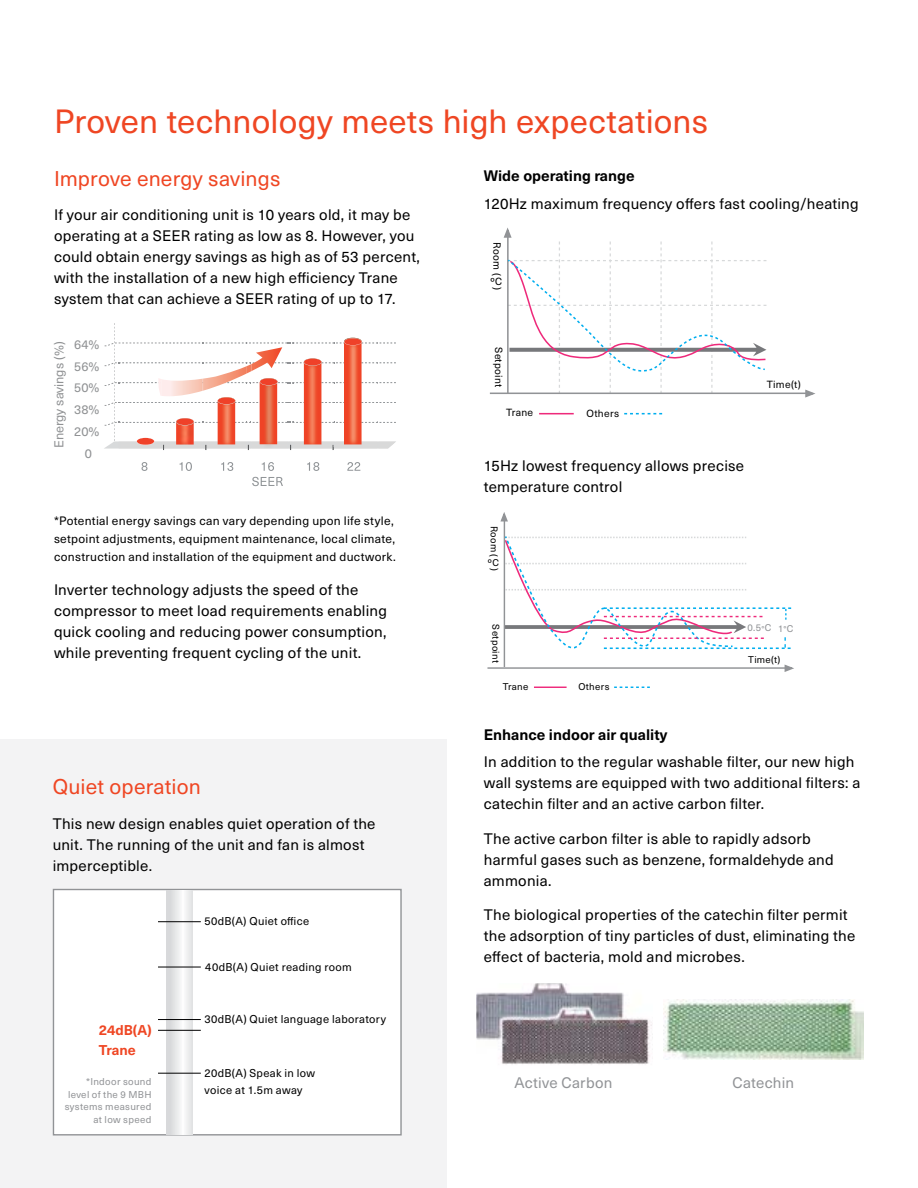
<style>
.page{position:relative;width:918px;height:1188px;background:#fff}
.page>*{position:absolute;margin:0;border:0;box-sizing:border-box;transform-origin:0 0}
.t1{font:33px "Neue Haas Unica W1 G";letter-spacing:.005em;color:#ef4623}
.t2{font:21px "Neue Haas Unica W1 G";letter-spacing:.005em;color:#ef4623}
.t3{font:15px/21px "Neue Haas Unica W1 G";letter-spacing:.015em;color:#000}
.t4{font:700 15px "Neue Haas Unica W1 G";color:#000}
.t5{font:15px "Neue Haas Unica W1 G";letter-spacing:.015em;color:#919396}
.t6{font:700 13.95px/19.5px "Neue Haas Unica W1 G";color:#ef4623}
.t7{font:12.75px/21.8px "Neue Haas Unica W1 G";color:#909294;text-align:center}
.t8{font:12px/18px "Neue Haas Unica W1 G";letter-spacing:.025em;color:#000}
.t9{font:11.1px/16.8px "Neue Haas Unica W1 G";letter-spacing:.03em;color:#000}
.t10{font:10.2px "Neue Haas Unica W1 G";letter-spacing:.03em;color:#000}
.t11{font:9.75px/12.6px "Neue Haas Unica W1 G";letter-spacing:.03em;color:#919396;text-align:right}
.t12{font:9.6px "Neue Haas Unica W1 G";letter-spacing:.03em;color:#000}
.t13{font:9.6px "Neue Haas Unica W1 G";color:#919396}
</style>
<div class="page">
<div style="left:0;top:740px;width:446px;height:448px;background:#f3f3f4"></div>
<div style="left:53px;top:889px;width:349px;height:247px;background:#fff;border:1px solid #919396"></div>
<svg style="left:167px;top:890px;width:25px;height:244px"></svg>
<hr style="left:158px;top:921px;width:43px;height:1px;background:#000">
<hr style="left:158px;top:967px;width:43px;height:1px;background:#000">
<hr style="left:158px;top:1019px;width:43px;height:1px;background:#000">
<hr style="left:158px;top:1030px;width:43px;height:1px;background:#000">
<hr style="left:158px;top:1073px;width:43px;height:1px;background:#000">
<hr style="left:490px;top:393px;width:317px;height:1px;background:#919396">
<hr style="left:539px;top:413px;width:35px;height:1px;background:#ee2a7b">
<svg style="left:624px;top:413px;width:38px;height:1px"></svg>
<svg style="left:502px;top:228px;width:265px;height:165px"></svg>
<svg style="left:804px;top:389px;width:11px;height:9px"></svg>
<hr style="left:534px;top:687px;width:33px;height:1px;background:#ee2a7b">
<svg style="left:614px;top:687px;width:36px;height:1px"></svg>
<svg style="left:505px;top:535px;width:286px;height:118px"></svg>
<hr style="left:487px;top:667px;width:299px;height:2px;background:#919396">
<hr style="left:504px;top:521px;width:1px;height:146px;background:#919396">
<svg style="left:500px;top:512px;width:8px;height:10px"></svg>
<svg style="left:784px;top:664px;width:10px;height:8px"></svg>
<img style="left:476px;top:983px;width:177px;height:82px">
<img style="left:664px;top:1000px;width:200px;height:59px">
<svg style="left:347px;top:462px;width:13px;height:9px"></svg>
<svg style="left:142px;top:462px;width:5px;height:9px"></svg>
<svg style="left:180px;top:462px;width:12px;height:9px"></svg>
<svg style="left:307px;top:462px;width:12px;height:9px"></svg>
<svg style="left:262px;top:462px;width:12px;height:9px"></svg>
<img style="left:252px;top:477px;width:31px;height:9px">
<svg style="left:221px;top:462px;width:12px;height:9px"></svg>
<svg style="left:104px;top:323px;width:292px;height:127px"></svg>
<h1 class="t1" style="left:54px;top:97px;width:656px">Proven technology meets high expectations</h1>
<h2 class="t2" style="left:54px;top:163px;width:228px">Improve energy savings</h2>
<p class="t3" style="left:54px;top:203px;width:368px">If your air conditioning unit is 10 years old, it may be operating at a SEER rating as low as 8. However, you could obtain energy savings as high as of 53 percent, with the installation of a new high efficiency Trane system that can achieve a SEER rating of up to 17.</p>
<p class="t4" style="left:484px;top:164px;width:152px">Wide operating range</p>
<p class="t3" style="left:484px;top:192px;width:376px">120Hz maximum frequency offers fast cooling/heating</p>
<p class="t10" style="left:505px;top:242px;width:35px;rotate:90deg">Room (</p>
<p class="t10" style="left:490px;top:274px;width:13px">ºC</p>
<p class="t10" style="left:505px;top:287px;width:4px;rotate:90deg">)</p>
<p class="t7" style="left:47px;top:448px;width:108px;rotate:-90deg">Energy savings (%)</p>
<p class="t7" style="left:74px;top:333px;width:27px">64%<br>56%<br>50%<br>38%<br>20%<br>0</p>
<p class="t8" style="left:54px;top:511px;width:343px">*Potential energy savings can vary depending upon life style, setpoint adjustments, equipment maintenance, local climate, construction and installation of the equipment and ductwork.</p>
<p class="t3" style="left:54px;top:578px;width:334px">Inverter technology adjusts the speed of the compressor to meet load requirements enabling quick cooling and reducing power consumption, while preventing frequent cycling of the unit.</p>
<h2 class="t2" style="left:53px;top:771px;width:150px">Quiet operation</h2>
<p class="t3" style="left:53px;top:812px;width:324px">This new design enables quiet operation of the unit. The running of the unit and fan is almost imperceptible.</p>
<p class="t6" style="left:99px;top:1020px;width:55px">24dB(A)<br>Trane</p>
<p class="t11" style="left:65px;top:1075px;width:88px">*Indoor sound level of the 9 MBH systems measured at low speed</p>
<p class="t9" style="left:204px;top:912px;width:106px">50dB(A) Quiet office</p>
<p class="t9" style="left:205px;top:958px;width:148px">40dB(A) Quiet reading room</p>
<p class="t9" style="left:204px;top:1010px;width:183px">30dB(A) Quiet language laboratory</p>
<p class="t9" style="left:205px;top:1064px;width:112px">20dB(A) Speak in low voice at 1.5m away</p>
<p class="t10" style="left:506px;top:347px;width:42px;rotate:90deg">Setpoint</p>
<p class="t10" style="left:506px;top:405px;width:29px">Trane</p>
<p class="t10" style="left:586px;top:405px;width:34px">Others</p>
<p class="t3" style="left:484px;top:455px;width:262px">15Hz lowest frequency allows precise temperature control</p>
<p class="t12" style="left:501px;top:526px;width:33px;rotate:90deg">Room (</p>
<p class="t12" style="left:488px;top:556px;width:13px">ºC</p>
<p class="t12" style="left:502px;top:568px;width:4px;rotate:90deg">)</p>
<p class="t10" style="left:767px;top:377px;width:36px">Time(t)</p>
<p class="t12" style="left:503px;top:624px;width:40px;rotate:90deg">Setpoint</p>
<p class="t12" style="left:503px;top:679px;width:27px">Trane</p>
<p class="t12" style="left:578px;top:680px;width:33px">Others</p>
<p class="t13" style="left:747px;top:621px;width:47px">0.5°C 1°C</p>
<p class="t12" style="left:748px;top:653px;width:34px">Time(t)</p>
<p class="t4" style="left:484px;top:723px;width:185px">Enhance indoor air quality</p>
<p class="t3" style="left:484px;top:751px;width:378px">In addition to the regular washable filter, our new high wall systems are equipped with two additional filters: a catechin filter and an active carbon filter.</p>
<p class="t3" style="left:484px;top:827px;width:351px">The active carbon filter is able to rapidly adsorb harmful gases such as benzene, formaldehyde and ammonia.</p>
<p class="t3" style="left:484px;top:904px;width:373px">The biological properties of the catechin filter permit the adsorption of tiny particles of dust, eliminating the effect of bacteria, mold and microbes.</p>
<p class="t5" style="left:514px;top:1072px;width:100px">Active Carbon</p>
<p class="t5" style="left:732px;top:1072px;width:63px">Catechin</p>
</div>
